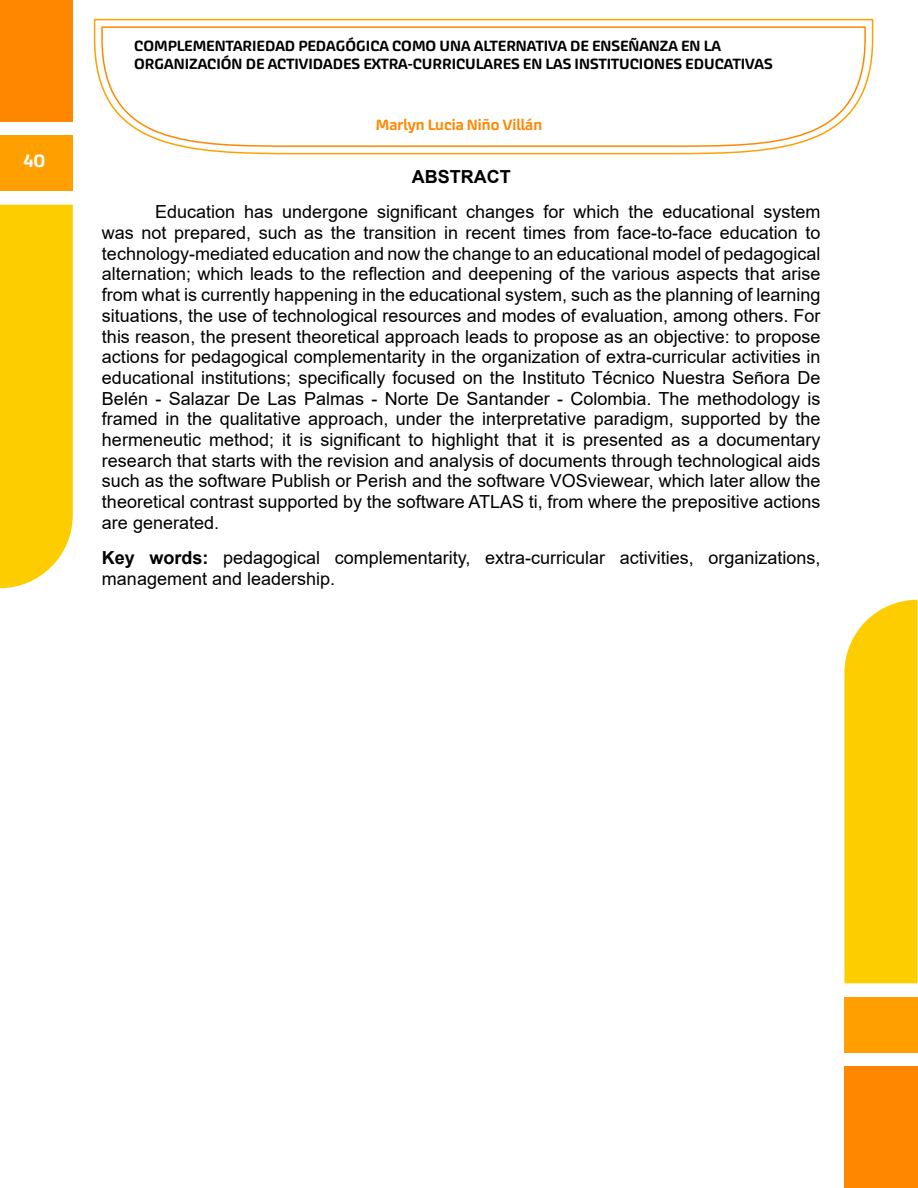
<style>
.page{position:relative;width:918px;height:1188px;background:#fff}
.page>*{position:absolute;margin:0;border:0;box-sizing:border-box;transform-origin:0 0}
.t1{font:18px/20.7px "Arial";color:#000;text-align:justify}
.t2{font:700 18px "Arial";color:#000}
.t3{font:500 18px "Akceler Aalt";color:#fff}
.t4{font:500 15px/18px "Akceler Aalt";color:#000}
.t5{font:500 15px "Akceler Aalt";color:#f80}
.s1{font-weight:700}
</style>
<div class="page">
<div style="left:0;top:0;width:73px;height:122px;background:#ff8700"></div>
<div style="left:0;top:135px;width:73px;height:56px;background:#ffa000"></div>
<div style="left:0;top:205px;width:73px;height:383px;background:#fecd00"></div>
<div style="left:844px;top:1066px;width:74px;height:122px;background:#ff8700"></div>
<div style="left:844px;top:997px;width:74px;height:56px;background:#ffa000"></div>
<div style="left:844px;top:600px;width:74px;height:383px;background:#fecd00"></div>
<svg style="left:93px;top:18px;width:781px;height:137px"></svg>
<svg style="left:101px;top:26px;width:766px;height:122px"></svg>
<p class="t3" style="left:23px;top:147px;width:24px">40</p>
<p class="t4" style="left:134px;top:36px;width:640px">COMPLEMENTARIEDAD PEDAGÓGICA COMO UNA ALTERNATIVA DE ENSEÑANZA EN LA<br>ORGANIZACIÓN DE ACTIVIDADES EXTRA-CURRICULARES EN LAS INSTITUCIONES EDUCATIVAS</p>
<p class="t5" style="left:376px;top:114px;width:168px">Marlyn Lucia Niño Villán</p>
<p class="t2" style="left:412px;top:164px;width:100px">ABSTRACT</p>
<p class="t1" style="left:102px;top:202px;width:720px;text-indent:53px">Education has undergone significant changes for which the educational system was not prepared, such as the transition in recent times from face-to-face education to technology-mediated education and now the change to an educational model of pedagogical alternation; which leads to the reflection and deepening of the various aspects that arise from what is currently happening in the educational system, such as the planning of learning situations, the use of technological resources and modes of evaluation, among others. For this reason, the present theoretical approach leads to propose as an objective: to propose actions for pedagogical complementarity in the organization of extra-curricular activities in educational institutions; specifically focused on the Instituto Técnico Nuestra Señora De Belén - Salazar De Las Palmas - Norte De Santander - Colombia. The methodology is framed in the qualitative approach, under the interpretative paradigm, supported by the hermeneutic method; it is significant to highlight that it is presented as a documentary research that starts with the revision and analysis of documents through technological aids such as the software Publish or Perish and the software VOSviewear, which later allow the theoretical contrast supported by the software ATLAS ti, from where the prepositive actions are generated.</p>
<p class="t1" style="left:102px;top:548px;width:720px"><span class="s1">Key words:</span> pedagogical complementarity, extra-curricular activities, organizations, management and leadership.</p>
</div>
